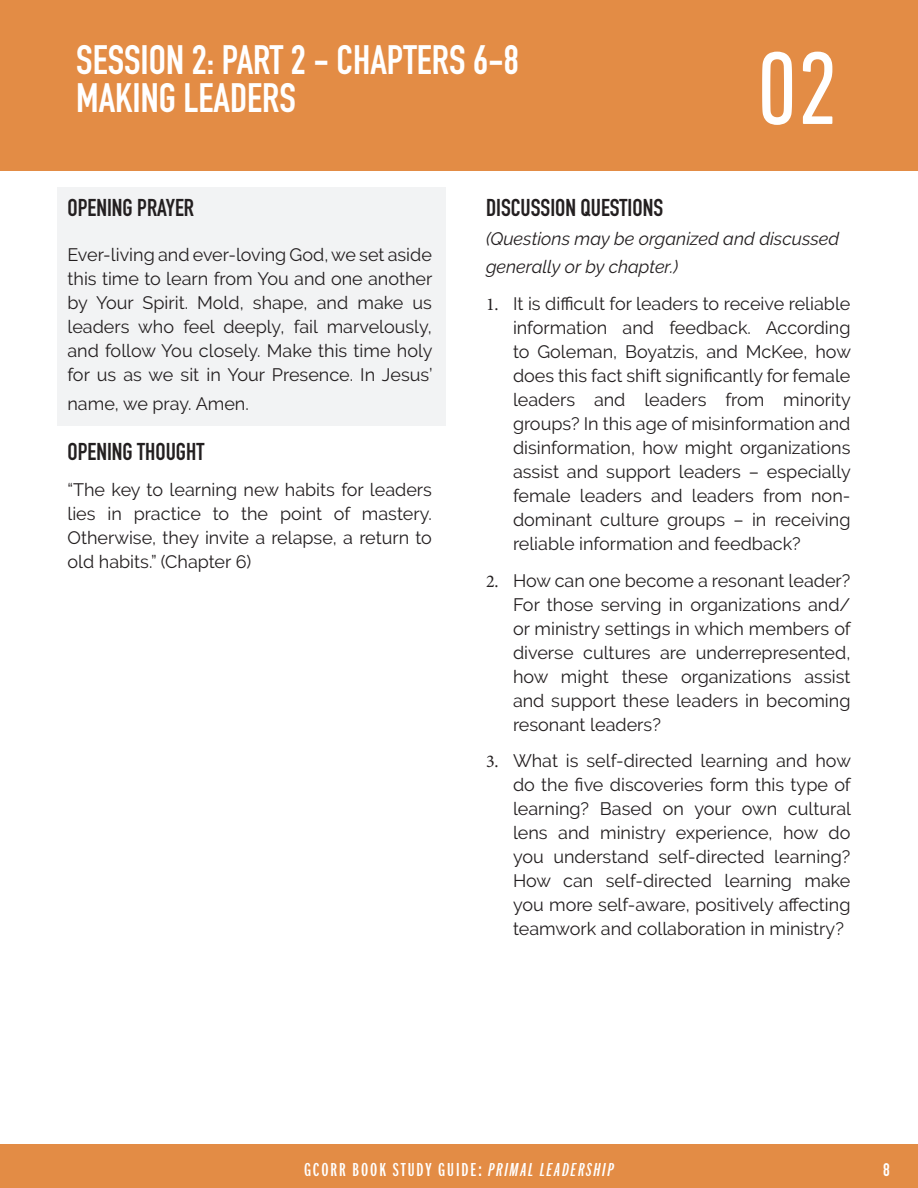
<style>
.page{position:relative;width:918px;height:1188px;background:#fff}
.page>*{position:absolute;margin:0;border:0;box-sizing:border-box;transform-origin:0 0}
.t1{font:condensed 105px "DIN Next LT Pro";color:#fff}
.t2{font:700 40.5px/37.5px "DIN Condensed";color:#fff}
.t3{font:700 24px "DIN Condensed";color:#231f20}
.t4{font:500 19.5px "Franklin Comp ITC Pro";letter-spacing:.1em;color:#fff}
.t5{font:18px/24px "Raleway";color:#231f20;text-align:justify}
.t6{font:italic 18px/28.5px "Raleway";color:#231f20}
.t7{font:700 18px "DIN Condensed";color:#fff}
.s1{font-family:"Minion Pro"}
.s2{font-style:italic}
</style>
<div class="page">
<div style="left:57px;top:187px;width:389px;height:239px;background:#f2f3f4"></div>
<div style="left:0;top:0;width:918px;height:171px;background:#e38c45"></div>
<div style="left:0;top:1144px;width:918px;height:44px;background:#e38c45"></div>
<p class="t2" style="left:76px;top:41px;width:444px">SESSION 2: PART 2 - CHAPTERS 6-8<br>MAKING LEADERS</p>
<p class="t1" style="left:757px;top:29px;width:83px">02</p>
<p class="t3" style="left:68px;top:192px;width:128px">OPENING PRAYER</p>
<p class="t5" style="left:68px;top:243px;width:367px">Ever-living and ever-loving God, we set aside this time to learn from You and one another by Your Spirit. Mold, shape, and make us leaders who feel deeply, fail marvelously, and follow You closely. Make this time holy for us as we sit in Your Presence. In Jesus’</p>
<p class="t5" style="left:68px;top:391px;width:183px">name, we pray. Amen.</p>
<p class="t3" style="left:68px;top:435px;width:138px">OPENING THOUGHT</p>
<p class="t5" style="left:68px;top:478px;width:366px">“The key to learning new habits for leaders lies in practice to the point of mastery.<br>Otherwise, they invite a relapse, a return to old habits.” (Chapter 6)</p>
<p class="t3" style="left:486px;top:192px;width:179px">DISCUSSION QUESTIONS</p>
<p class="t6" style="left:486px;top:224px;width:355px">(Questions may be organized and discussed generally or by chapter.)</p>
<p class="t5" style="left:513px;top:291px;width:340px;text-indent:-27px"><span class="s1">1.</span> It is difficult for leaders to receive reliable information and feedback. According to Goleman, Boyatzis, and McKee, how does this fact shift significantly for female leaders and leaders from minority groups? In this age of misinformation and disinformation, how might organizations assist and support leaders – especially female leaders and leaders from non&shy;dominant culture groups – in receiving reliable information and feedback?</p>
<p class="t5" style="left:513px;top:568px;width:339px;text-indent:-27px"><span class="s1">2.</span> How can one become a resonant leader?<br>For those serving in organizations and/ or ministry settings in which members of diverse cultures are underrepresented, how might these organizations assist and support these leaders in becoming resonant leaders?</p>
<p class="t5" style="left:513px;top:749px;width:340px;text-indent:-27px"><span class="s1">3.</span> What is self-directed learning and how do the five discoveries form this type of learning? Based on your own cultural lens and ministry experience, how do you understand self-directed learning?<br>How can self-directed learning make you more self-aware, positively affecting teamwork and collaboration in ministry?</p>
<p class="t4" style="left:304px;top:1160px;width:311px">GCORR BOOK STUDY GUIDE: <span class="s2">PRIMAL LEADERSHIP</span></p>
<p class="t7" style="left:883px;top:1157px;width:8px">8</p>
</div>
